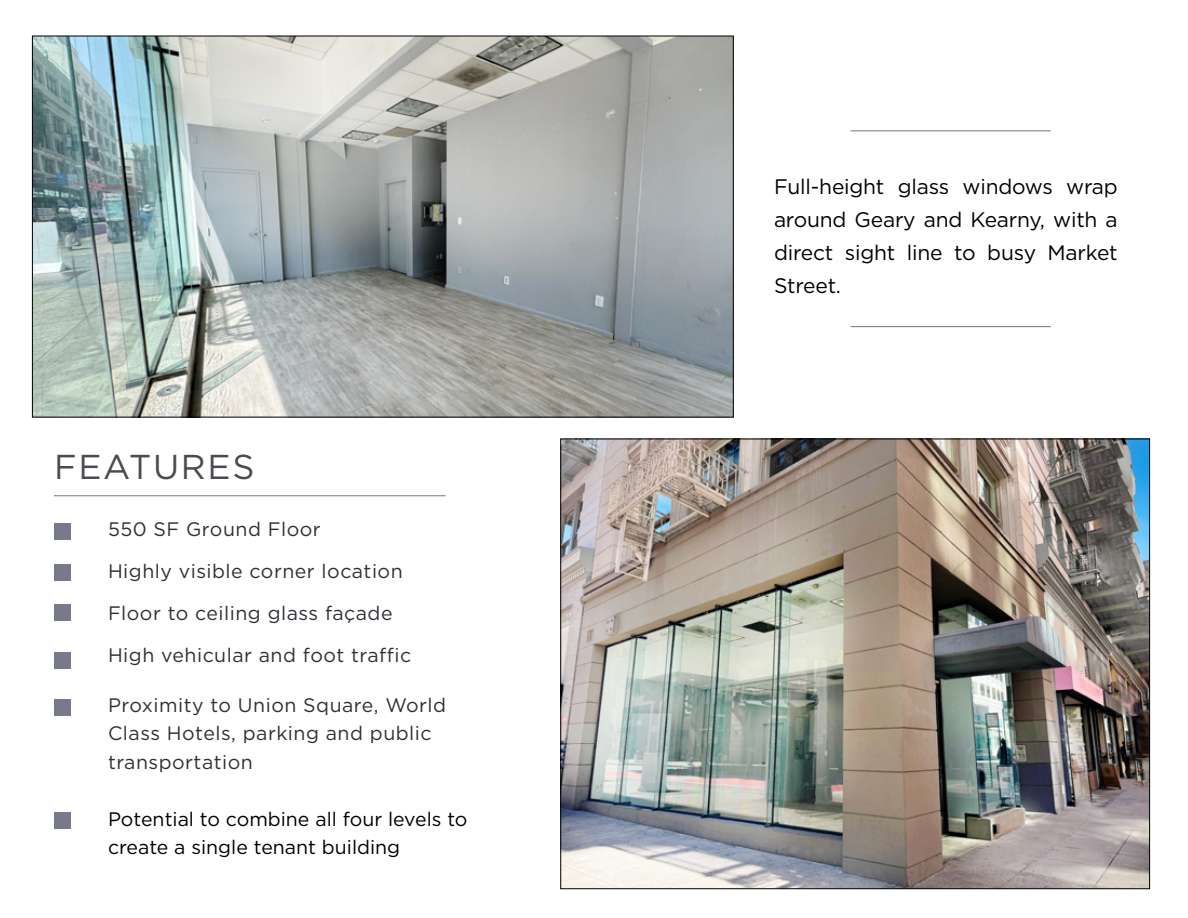
<style>
.page{position:relative;width:1188px;height:918px;background:#fff}
.page>*{position:absolute;margin:0;border:0;box-sizing:border-box;transform-origin:0 0}
.t1{font:34.5px "Gotham";letter-spacing:.05em;color:#4a4a50}
.t2{font:21px/33px "Gotham";letter-spacing:-.01em;color:#000;text-align:justify}
.t3{font:19.5px/42px "Gotham";letter-spacing:.025em;color:#2d3137}
.t4{font:19.5px/28.5px "Gotham";color:#000}
</style>
<div class="page">
<img style="left:34px;top:38px;width:698px;height:377px">
<div style="left:54px;top:524px;width:17px;height:16px;background:#797a89"></div>
<div style="left:54px;top:564px;width:17px;height:17px;background:#797a89"></div>
<div style="left:54px;top:605px;width:17px;height:16px;background:#797a89"></div>
<div style="left:54px;top:652px;width:17px;height:17px;background:#797a89"></div>
<div style="left:54px;top:699px;width:17px;height:16px;background:#797a89"></div>
<hr style="left:54px;top:495px;width:392px;height:1px;background:#737577">
<img style="left:563px;top:441px;width:585px;height:446px">
<hr style="left:850px;top:130px;width:201px;height:1px;background:#737577">
<hr style="left:850px;top:326px;width:201px;height:1px;background:#737577">
<div style="left:54px;top:812px;width:17px;height:16px;background:#797a89"></div>
<h1 class="t1" style="left:54px;top:445px;width:202px">FEATURES</h1>
<p class="t3" style="left:108px;top:508px;width:305px">550 SF Ground Floor<br>Highly visible corner location<br>Floor to ceiling glass façade<br>High vehicular and foot traffic</p>
<p class="t3" style="left:108px;top:690px;width:340px;line-height:28.5px">Proximity to Union Square, World<br>Class Hotels, parking and public transportation</p>
<p class="t4" style="left:108px;top:804px;width:361px">Potential to combine all four levels to create a single tenant building</p>
<p class="t2" style="left:774px;top:169px;width:345px">Full-height glass windows wrap around Geary and Kearny, with a direct sight line to busy Market Street.</p>
</div>
